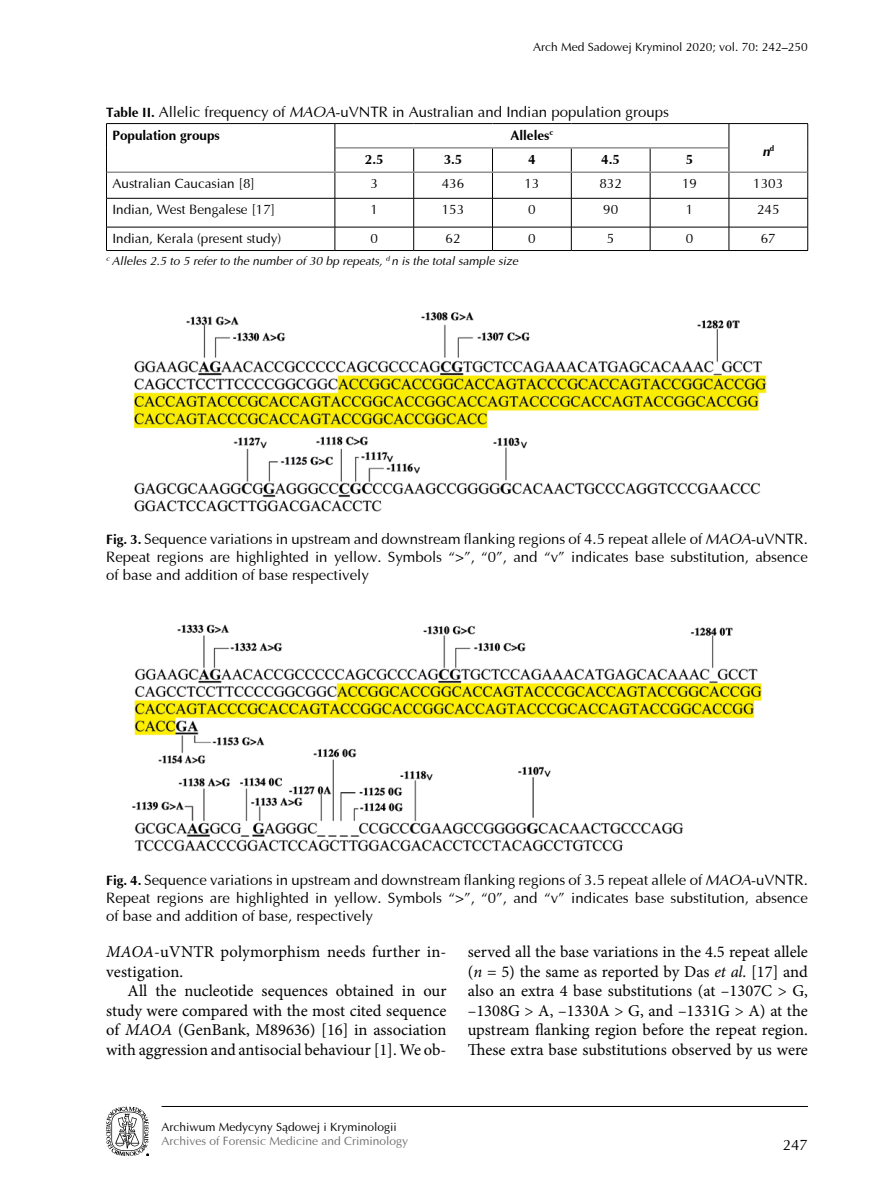
<style>
.page{position:relative;width:893px;height:1191px;background:#fff}
.page>*{position:absolute;margin:0;border:0;box-sizing:border-box;transform-origin:0 0}
.t1{font:16.5px/19.5px "Minion Pro";color:#000;text-align:justify}
.t2{font:15px/18px "Ottawa";color:#000;text-align:justify}
.t3{font:13.5px "Ottawa";color:#000}
.t4{font:700 13.5px "Ottawa";color:#000}
.t5{font:italic 700 13.5px "Ottawa";color:#000}
.t6{font:12px "Ottawa";color:#000}
.t7{font:italic 12px "Ottawa";color:#000}
.t8{font:12px "Ottawa";color:#6d6e71}
.s1{font-weight:700;font-size:13.5px}
.s2{font-style:italic}
</style>
<div class="page">
<hr style="left:162px;top:1106px;width:646px;height:1px;background:#000">
<svg style="left:106px;top:1106px;width:43px;height:50px"></svg>
<hr style="left:106px;top:198px;width:229px;height:1px;background:#000">
<hr style="left:335px;top:198px;width:79px;height:1px;background:#000">
<hr style="left:414px;top:198px;width:78px;height:1px;background:#000">
<hr style="left:492px;top:198px;width:79px;height:1px;background:#000">
<hr style="left:571px;top:198px;width:79px;height:1px;background:#000">
<hr style="left:650px;top:198px;width:79px;height:1px;background:#000">
<hr style="left:729px;top:198px;width:79px;height:1px;background:#000">
<hr style="left:106px;top:227px;width:229px;height:1px;background:#000">
<hr style="left:335px;top:227px;width:79px;height:1px;background:#000">
<svg style="left:335px;top:124px;width:1px;height:126px"></svg>
<hr style="left:414px;top:227px;width:78px;height:1px;background:#000">
<svg style="left:413px;top:148px;width:1px;height:102px"></svg>
<hr style="left:492px;top:227px;width:79px;height:1px;background:#000">
<svg style="left:492px;top:148px;width:1px;height:102px"></svg>
<hr style="left:571px;top:227px;width:79px;height:1px;background:#000">
<svg style="left:571px;top:148px;width:1px;height:102px"></svg>
<hr style="left:650px;top:227px;width:79px;height:1px;background:#000">
<svg style="left:650px;top:148px;width:1px;height:102px"></svg>
<hr style="left:729px;top:227px;width:79px;height:1px;background:#000">
<svg style="left:729px;top:124px;width:1px;height:126px"></svg>
<hr style="left:335px;top:147px;width:79px;height:1px;background:#6d6e71">
<hr style="left:414px;top:147px;width:78px;height:1px;background:#6d6e71">
<hr style="left:492px;top:147px;width:79px;height:1px;background:#6d6e71">
<hr style="left:571px;top:147px;width:79px;height:1px;background:#6d6e71">
<hr style="left:650px;top:147px;width:79px;height:1px;background:#6d6e71">
<hr style="left:106px;top:250px;width:229px;height:1px;background:#000">
<hr style="left:335px;top:250px;width:79px;height:1px;background:#000">
<hr style="left:414px;top:250px;width:78px;height:1px;background:#000">
<hr style="left:492px;top:250px;width:79px;height:1px;background:#000">
<hr style="left:571px;top:250px;width:79px;height:1px;background:#000">
<hr style="left:650px;top:250px;width:79px;height:1px;background:#000">
<hr style="left:729px;top:250px;width:79px;height:1px;background:#000">
<hr style="left:106px;top:123px;width:229px;height:1px;background:#000">
<hr style="left:335px;top:123px;width:79px;height:1px;background:#000">
<hr style="left:414px;top:123px;width:78px;height:1px;background:#000">
<hr style="left:492px;top:123px;width:79px;height:1px;background:#000">
<hr style="left:571px;top:123px;width:79px;height:1px;background:#000">
<hr style="left:650px;top:123px;width:79px;height:1px;background:#000">
<hr style="left:729px;top:123px;width:79px;height:1px;background:#000">
<svg style="left:106px;top:124px;width:1px;height:126px"></svg>
<svg style="left:807px;top:124px;width:1px;height:126px"></svg>
<hr style="left:107px;top:172px;width:228px;height:1px;background:#6d6e71">
<hr style="left:335px;top:172px;width:79px;height:1px;background:#6d6e71">
<hr style="left:414px;top:172px;width:78px;height:1px;background:#6d6e71">
<hr style="left:492px;top:172px;width:79px;height:1px;background:#6d6e71">
<hr style="left:571px;top:172px;width:79px;height:1px;background:#6d6e71">
<hr style="left:650px;top:172px;width:79px;height:1px;background:#6d6e71">
<hr style="left:729px;top:172px;width:78px;height:1px;background:#6d6e71">
<img style="left:133px;top:312px;width:634px;height:200px">
<img style="left:132px;top:624px;width:630px;height:228px">
<p class="t6" style="left:533px;top:40px;width:276px">Arch Med Sadowej Kryminol 2020; vol. 70: 242–250</p>
<p class="t2" style="left:106px;top:103px;width:564px"><span class="s1">Table II.</span> Allelic frequency of <span class="s2">MAOA</span>-uVNTR in Australian and Indian population groups</p>
<p class="t4" style="left:112px;top:126px;width:109px">Population groups</p>
<p class="t4" style="left:510px;top:126px;width:44px">Alleles<sup>c</sup></p>
<p class="t4" style="left:365px;top:151px;width:20px">2.5</p>
<p class="t4" style="left:444px;top:151px;width:20px">3.5</p>
<p class="t4" style="left:528px;top:151px;width:9px">4</p>
<p class="t4" style="left:601px;top:151px;width:20px">4.5</p>
<p class="t4" style="left:686px;top:151px;width:9px">5</p>
<p class="t5" style="left:762px;top:143px;width:13px">n<sup>d</sup></p>
<p class="t3" style="left:112px;top:175px;width:144px">Australian Caucasian [8]</p>
<p class="t3" style="left:370px;top:175px;width:9px">3</p>
<p class="t3" style="left:442px;top:175px;width:24px">436</p>
<p class="t3" style="left:524px;top:175px;width:17px">13</p>
<p class="t3" style="left:599px;top:175px;width:24px">832</p>
<p class="t3" style="left:682px;top:175px;width:17px">19</p>
<p class="t3" style="left:753px;top:175px;width:32px">1303</p>
<p class="t3" style="left:112px;top:201px;width:164px">Indian, West Bengalese [17]</p>
<p class="t3" style="left:370px;top:201px;width:9px">1</p>
<p class="t3" style="left:442px;top:201px;width:24px">153</p>
<p class="t3" style="left:528px;top:201px;width:9px">0</p>
<p class="t3" style="left:603px;top:201px;width:17px">90</p>
<p class="t3" style="left:686px;top:201px;width:9px">1</p>
<p class="t3" style="left:757px;top:201px;width:24px">245</p>
<p class="t3" style="left:112px;top:230px;width:170px">Indian, Kerala (present study)</p>
<p class="t3" style="left:370px;top:230px;width:9px">0</p>
<p class="t3" style="left:445px;top:230px;width:17px">62</p>
<p class="t3" style="left:528px;top:230px;width:9px">0</p>
<p class="t3" style="left:607px;top:230px;width:9px">5</p>
<p class="t3" style="left:686px;top:230px;width:9px">0</p>
<p class="t3" style="left:761px;top:230px;width:17px">67</p>
<p class="t7" style="left:106px;top:254px;width:413px"><sup>c</sup> Alleles 2.5 to 5 refer to the number of 30 bp repeats, <sup>d</sup> n is the total sample size</p>
<p class="t2" style="left:106px;top:530px;width:703px"><span class="s1">Fig. 3.</span> Sequence variations in upstream and downstream flanking regions of 4.5 repeat allele of <span class="s2">MAOA</span>-uVNTR.<br>Repeat regions are highlighted in yellow. Symbols “&gt;”, “0”, and “v” indicates base substitution, absence of base and addition of base respectively</p>
<p class="t2" style="left:106px;top:870px;width:703px"><span class="s1">Fig. 4.</span> Sequence variations in upstream and downstream flanking regions of 3.5 repeat allele of <span class="s2">MAOA</span>-uVNTR.<br>Repeat regions are highlighted in yellow. Symbols “&gt;”, “0”, and “v” indicates base substitution, absence of base and addition of base, respectively</p>
<p class="t1" style="left:106px;top:942px;width:342px"><span class="s2">MAOA</span>-uVNTR polymorphism needs further in&shy;vestigation.</p>
<p class="t1" style="left:106px;top:981px;width:342px;text-indent:21px">All the nucleotide sequences obtained in our study were compared with the most cited sequence of <span class="s2">MAOA</span> (GenBank, M89636) [16] in association with aggression and antisocial behaviour [1]. We ob-</p>
<p class="t1" style="left:468px;top:942px;width:342px">served all the base variations in the 4.5 repeat allele (<span class="s2">n</span> = 5) the same as reported by Das <span class="s2">et al</span>. [17] and also an extra 4 base substitutions (at –1307C &gt; G, –1308G &gt; A, –1330A &gt; G, and –1331G &gt; A) at the upstream flanking region before the repeat region.<br>These extra base substitutions observed by us were</p>
<p class="t6" style="left:162px;top:1119px;width:237px">Archiwum Medycyny Sądowej i Kryminologii</p>
<p class="t8" style="left:162px;top:1134px;width:248px">Archives of Forensic Medicine and Criminology</p>
<p class="t2" style="left:783px;top:1136px;width:27px">247</p>
</div>
